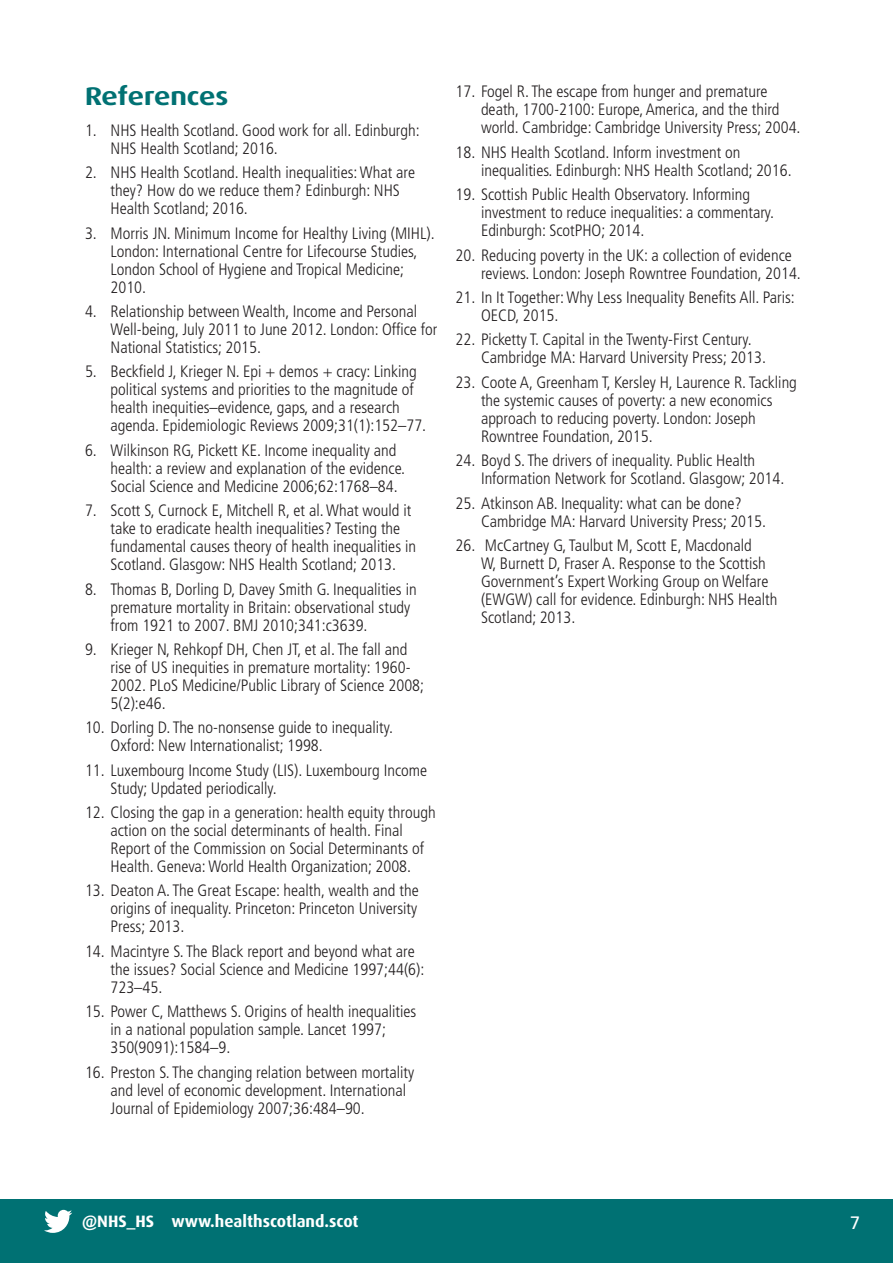
<style>
.page{position:relative;width:893px;height:1263px;background:#fff}
.page>*{position:absolute;margin:0;border:0;box-sizing:border-box;transform-origin:0 0}
.A_head{font:700 expanded 25.5px "Dax OT";letter-spacing:-.01em;color:#007173}
.t1{font:18px "Frutiger LT Std";color:#fff}
.t2{font:300 condensed 16.5px/18px "Frutiger LT Std";color:#231f20}
.t3{font:700 16.5px "Dax OT";color:#fff}
</style>
<div class="page">
<div style="left:0;top:1199px;width:893px;height:64px;background:#007173"></div>
<svg style="left:44px;top:1210px;width:28px;height:23px"></svg>
<h2 class="A_head" style="left:85px;top:80px;width:145px">References</h2>
<p class="t2" style="left:111px;top:121px;width:311px;text-indent:-26px">1. NHS Health Scotland. Good work for all. Edinburgh:<br>NHS Health Scotland; 2016.</p>
<p class="t2" style="left:111px;top:164px;width:306px;text-indent:-26px">2. NHS Health Scotland. Health inequalities: What are they? How do we reduce them? Edinburgh: NHS<br>Health Scotland; 2016.</p>
<p class="t2" style="left:111px;top:224px;width:326px;text-indent:-26px">3. Morris JN. Minimum Income for Healthy Living (MIHL).<br>London: International Centre for Lifecourse Studies, London School of Hygiene and Tropical Medicine; 2010.</p>
<p class="t2" style="left:111px;top:302px;width:328px;text-indent:-26px">4. Relationship between Wealth, Income and Personal<br>Well-being, July 2011 to June 2012. London: Office for<br>National Statistics; 2015.</p>
<p class="t2" style="left:111px;top:363px;width:317px;text-indent:-26px">5. Beckfield J, Krieger N. Epi + demos + cracy: Linking political systems and priorities to the magnitude of health inequities–evidence, gaps, and a research agenda. Epidemiologic Reviews 2009;31(1):152–77.</p>
<p class="t2" style="left:111px;top:441px;width:296px;text-indent:-26px">6. Wilkinson RG, Pickett KE. Income inequality and health: a review and explanation of the evidence.<br>Social Science and Medicine 2006;62:1768–84.</p>
<p class="t2" style="left:111px;top:502px;width:307px;text-indent:-26px">7. Scott S, Curnock E, Mitchell R, et al. What would it take to eradicate health inequalities? Testing the fundamental causes theory of health inequalities in Scotland. Glasgow: NHS Health Scotland; 2013.</p>
<p class="t2" style="left:111px;top:580px;width:308px;text-indent:-26px">8. Thomas B, Dorling D, Davey Smith G. Inequalities in premature mortality in Britain: observational study from 1921 to 2007. BMJ 2010;341:c3639.</p>
<p class="t2" style="left:111px;top:640px;width:315px;text-indent:-26px">9. Krieger N, Rehkopf DH, Chen JT, et al. The fall and rise of US inequities in premature mortality: 1960- 2002. PLoS Medicine/Public Library of Science 2008; 5(2):e46.</p>
<p class="t2" style="left:111px;top:719px;width:284px;text-indent:-26px">10. Dorling D. The no-nonsense guide to inequality.<br>Oxford: New Internationalist; 1998.</p>
<p class="t2" style="left:111px;top:761px;width:318px;text-indent:-26px">11. Luxembourg Income Study (LIS). Luxembourg Income<br>Study; Updated periodically.</p>
<p class="t2" style="left:111px;top:804px;width:327px;text-indent:-26px">12. Closing the gap in a generation: health equity through action on the social determinants of health. Final Report of the Commission on Social Determinants of Health. Geneva: World Health Organization; 2008.</p>
<p class="t2" style="left:111px;top:882px;width:310px;text-align:justify;text-indent:-26px">13. Deaton A. The Great Escape: health, wealth and the origins of inequality. Princeton: Princeton University Press; 2013.</p>
<p class="t2" style="left:111px;top:942px;width:315px;text-indent:-26px">14. Macintyre S. The Black report and beyond what are the issues? Social Science and Medicine 1997;44(6):<br>723–45.</p>
<p class="t2" style="left:111px;top:1003px;width:307px;text-indent:-26px">15. Power C, Matthews S. Origins of health inequalities in a national population sample. Lancet 1997;<br>350(9091):1584–9.</p>
<p class="t2" style="left:111px;top:1063px;width:305px;text-indent:-26px">16. Preston S. The changing relation between mortality and level of economic development. International<br>Journal of Epidemiology 2007;36:484–90.</p>
<p class="t2" style="left:481px;top:83px;width:321px;text-indent:-26px">17. Fogel R. The escape from hunger and premature death, 1700-2100: Europe, America, and the third world. Cambridge: Cambridge University Press; 2004.</p>
<p class="t2" style="left:481px;top:143px;width:312px;text-indent:-26px">18. NHS Health Scotland. Inform investment on inequalities. Edinburgh: NHS Health Scotland; 2016.</p>
<p class="t2" style="left:481px;top:186px;width:295px;text-indent:-26px">19. Scottish Public Health Observatory. Informing investment to reduce inequalities: a commentary.<br>Edinburgh: ScotPHO; 2014.</p>
<p class="t2" style="left:481px;top:246px;width:321px;text-indent:-26px">20. Reducing poverty in the UK: a collection of evidence reviews. London: Joseph Rowntree Foundation, 2014.</p>
<p class="t2" style="left:481px;top:288px;width:315px;text-indent:-26px">21. In It Together: Why Less Inequality Benefits All. Paris:<br>OECD, 2015.</p>
<p class="t2" style="left:481px;top:331px;width:286px;text-indent:-26px">22. Picketty T. Capital in the Twenty-First Century.<br>Cambridge MA: Harvard University Press; 2013.</p>
<p class="t2" style="left:481px;top:373px;width:317px;text-indent:-26px">23. Coote A, Greenham T, Kersley H, Laurence R. Tackling the systemic causes of poverty: a new economics approach to reducing poverty. London: Joseph Rowntree Foundation, 2015.</p>
<p class="t2" style="left:481px;top:452px;width:305px;text-indent:-26px">24. Boyd S. The drivers of inequality. Public Health<br>Information Network for Scotland. Glasgow; 2014.</p>
<p class="t2" style="left:481px;top:494px;width:286px;text-indent:-26px">25. Atkinson AB. Inequality: what can be done?<br>Cambridge MA: Harvard University Press; 2015.</p>
<p class="t2" style="left:481px;top:536px;width:298px;text-indent:-26px">26. McCartney G, Taulbut M, Scott E, Macdonald<br>W, Burnett D, Fraser A. Response to the Scottish Government’s Expert Working Group on Welfare (EWGW) call for evidence. Edinburgh: NHS Health Scotland; 2013.</p>
<p class="t3" style="left:82px;top:1211px;width:278px">@NHS_HS www.healthscotland.scot</p>
<p class="t1" style="left:850px;top:1212px;width:12px">7</p>
</div>
